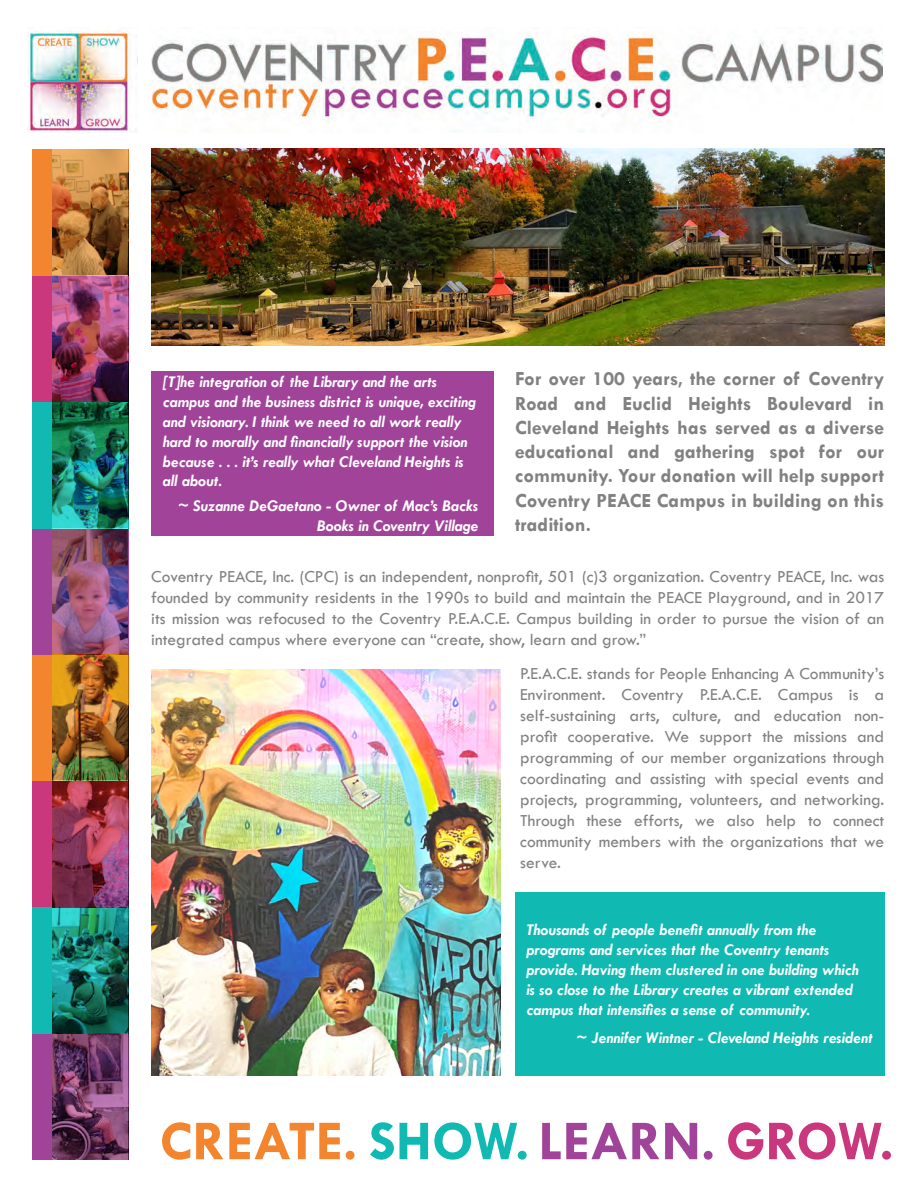
<style>
.page{position:relative;width:918px;height:1188px;background:#fff}
.page>*{position:absolute;margin:0;border:0;box-sizing:border-box;transform-origin:0 0}
.Body{font:700 20.25px/24.3px "Tw Cen";color:#808180;text-align:justify}
.Body-2{font:17.4px/21px "Tw Cen";color:#808180;text-align:justify}
.t1{font:italic 700 16.5px/19.8px "Tw Cen";color:#fff}
</style>
<div class="page">
<svg style="left:162px;top:1122px;width:193px;height:38px"></svg>
<svg style="left:370px;top:1122px;width:157px;height:38px"></svg>
<svg style="left:542px;top:1123px;width:171px;height:37px"></svg>
<svg style="left:728px;top:1122px;width:163px;height:38px"></svg>
<div style="left:151px;top:371px;width:343px;height:164px;background:#a14499"></div>
<div style="left:515px;top:892px;width:369px;height:183px;background:#10bab3"></div>
<img style="left:27px;top:30px;width:110px;height:102px">
<img style="left:151px;top:31px;width:732px;height:101px">
<div style="left:32px;top:1033px;width:96px;height:127px;background:#a14499"></div>
<div style="left:32px;top:781px;width:96px;height:126px;background:#ca377d"></div>
<div style="left:32px;top:654px;width:96px;height:127px;background:#f3852f"></div>
<div style="left:32px;top:528px;width:96px;height:127px;background:#a14499"></div>
<div style="left:32px;top:402px;width:96px;height:126px;background:#10bab3"></div>
<div style="left:32px;top:276px;width:96px;height:126px;background:#ca377d"></div>
<div style="left:32px;top:907px;width:96px;height:126px;background:#10bab3"></div>
<div style="left:32px;top:149px;width:96px;height:127px;background:#f3852f"></div>
<img style="left:52px;top:907px;width:76px;height:126px">
<img style="left:52px;top:781px;width:76px;height:126px">
<img style="left:52px;top:654px;width:76px;height:127px">
<img style="left:52px;top:528px;width:76px;height:126px">
<img style="left:52px;top:402px;width:76px;height:126px">
<img style="left:52px;top:276px;width:76px;height:126px">
<svg style="left:52px;top:149px;width:76px;height:127px;background:#ad723a"></svg>
<img style="left:52px;top:1033px;width:76px;height:127px">
<img style="left:151px;top:148px;width:733px;height:198px">
<img style="left:151px;top:670px;width:349px;height:405px">
<p class="t1" style="left:163px;top:372px;width:315px">[T]he integration of the Library and the arts campus and the business district is unique, exciting and visionary. I think we need to all work really hard to morally and financially support the vision because . . . it’s really what Cleveland Heights is all about.</p>
<p class="t1" style="left:178px;top:495px;width:302px;text-align:right">~ Suzanne DeGaetano - Owner of Mac’s Backs<br>Books in Coventry Village</p>
<p class="Body" style="left:515px;top:366px;width:371px">For over 100 years, the corner of Coventry Road and Euclid Heights Boulevard in Cleveland Heights has served as a diverse educational and gathering spot for our community. Your donation will help support Coventry PEACE Campus in building on this tradition.</p>
<p class="Body-2" style="left:151px;top:566px;width:734px">Coventry PEACE, Inc. (CPC) is an independent, nonprofit, 501 (c)3 organization. Coventry PEACE, Inc. was founded by community residents in the 1990s to build and maintain the PEACE Playground, and in 2017 its mission was refocused to the Coventry P.E.A.C.E. Campus building in order to pursue the vision of an integrated campus where everyone can “create, show, learn and grow.”</p>
<p class="Body-2" style="left:520px;top:663px;width:365px">P.E.A.C.E. stands for People Enhancing A Community’s Environment. Coventry P.E.A.C.E. Campus is a self-sustaining arts, culture, and education non&shy;profit cooperative. We support the missions and programming of our member organizations through coordinating and assisting with special events and projects, programming, volunteers, and networking.<br>Through these efforts, we also help to connect community members with the organizations that we serve.</p>
<p class="t1" style="left:527px;top:920px;width:334px">Thousands of people benefit annually from the programs and services that the Coventry tenants provide. Having them clustered in one building which is so close to the Library creates a vibrant extended campus that intensifies a sense of community.</p>
<p class="t1" style="left:577px;top:1028px;width:298px">~ Jennifer Wintner - Cleveland Heights resident</p>
</div>
